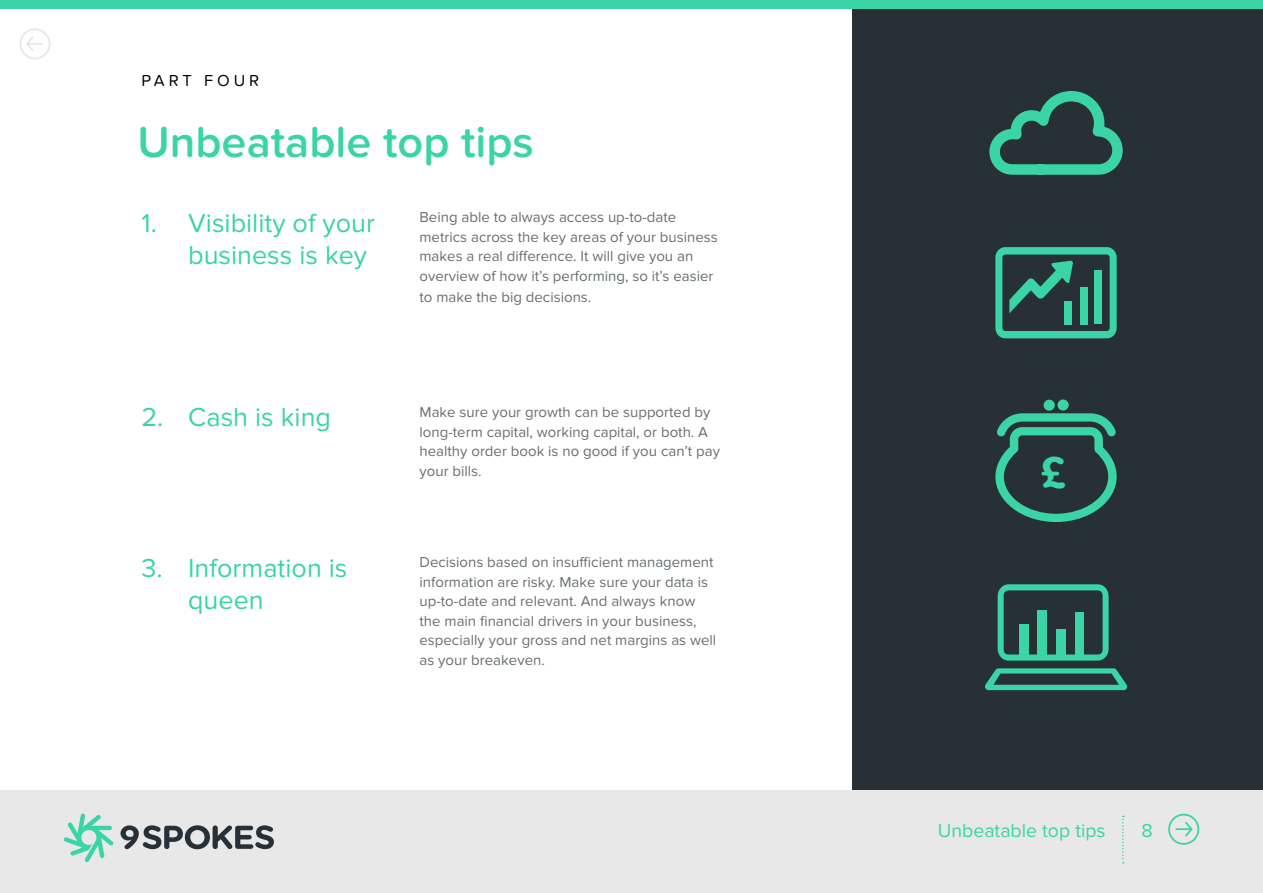
<style>
.page{position:relative;width:1263px;height:893px;background:#fff}
.page>*{position:absolute;margin:0;border:0;box-sizing:border-box;transform-origin:0 0}
.t1{font:700 46.5px "Proxima Nova Soft";color:#3bd4a6}
.t2{font:600 45px "Proxima Nova Soft";color:#3ad4a7}
.t3{font:27px/32.4px "Proxima Nova Soft";color:#3ad4a7}
.t4{font:19.5px "Proxima Nova Soft";color:#3bd4a6}
.t5{font:16.5px "Proxima Nova Soft";letter-spacing:.24em;color:#000}
.t6{font:15px/19.5px "Proxima Nova Soft";color:#686f73}
</style>
<div class="page">
<div style="left:852px;top:9px;width:411px;height:781px;background:#263036"></div>
<div style="left:0;top:790px;width:1263px;height:103px;background:#e8e8e8"></div>
<svg style="left:989px;top:91px;width:134px;height:84px"></svg>
<svg style="left:995px;top:247px;width:122px;height:91px"></svg>
<div style="left:1080px;top:287px;width:7px;height:37px;background:#3ad4a7"></div>
<div style="left:1094px;top:271px;width:7px;height:53px;background:#3ad4a7"></div>
<div style="left:1064px;top:301px;width:8px;height:23px;background:#3ad4a7"></div>
<div style="left:0;top:0;width:1263px;height:9px;background:#3ad4a7"></div>
<svg style="left:995px;top:413px;width:122px;height:109px"></svg>
<div style="left:1043px;top:400px;width:12px;height:11px;background:#3ad4a7;border-radius:50%"></div>
<div style="left:1057px;top:399px;width:12px;height:11px;background:#3ad4a7;border-radius:50%"></div>
<svg style="left:985px;top:668px;width:142px;height:22px"></svg>
<svg style="left:998px;top:584px;width:110px;height:77px"></svg>
<svg style="left:1122px;top:816px;width:2px;height:47px"></svg>
<div style="left:1168px;top:814px;width:31px;height:31px;border:2px solid #3bd4a6;border-radius:50%"></div>
<svg style="left:1176px;top:820px;width:18px;height:17px"></svg>
<svg style="left:64px;top:813px;width:49px;height:49px"></svg>
<svg style="left:120px;top:825px;width:154px;height:24px"></svg>
<div style="left:19px;top:28px;width:31px;height:31px;border:2px solid #e8e8e8;border-radius:50%"></div>
<svg style="left:26px;top:36px;width:16px;height:15px"></svg>
<p class="t5" style="left:142px;top:71px;width:119px">PART FOUR</p>
<h2 class="t2" style="left:137px;top:116px;width:398px">Unbeatable top tips</h2>
<h3 class="t3" style="left:142px;top:207px;width:17px">1.</h3>
<h3 class="t3" style="left:188px;top:207px;width:188px">Visibility of your business is key</h3>
<p class="t6" style="left:419px;top:208px;width:300px">Being able to always access up-to-date metrics across the key areas of your business makes a real difference. It will give you an overview of how it’s performing, so it’s easier</p>
<p class="t6" style="left:419px;top:287px;width:173px">to make the big decisions.</p>
<h3 class="t3" style="left:141px;top:402px;width:24px">2.</h3>
<h3 class="t3" style="left:188px;top:401px;width:144px">Cash is king</h3>
<p class="t6" style="left:419px;top:402px;width:302px">Make sure your growth can be supported by long-term capital, working capital, or both. A healthy order book is no good if you can’t pay your bills.</p>
<h3 class="t3" style="left:142px;top:552px;width:23px">3.</h3>
<h3 class="t3" style="left:188px;top:552px;width:161px">Information is queen</h3>
<p class="t6" style="left:419px;top:553px;width:298px">Decisions based on insufficient management information are risky. Make sure your data is up-to-date and relevant. And always know the main financial drivers in your business, especially your gross and net margins as well as your breakeven.</p>
<h1 class="t1" style="left:1041px;top:446px;width:27px">£</h1>
<h3 class="t4" style="left:938px;top:820px;width:169px">Unbeatable top tips</h3>
<h3 class="t4" style="left:1141px;top:820px;width:13px">8</h3>
</div>
